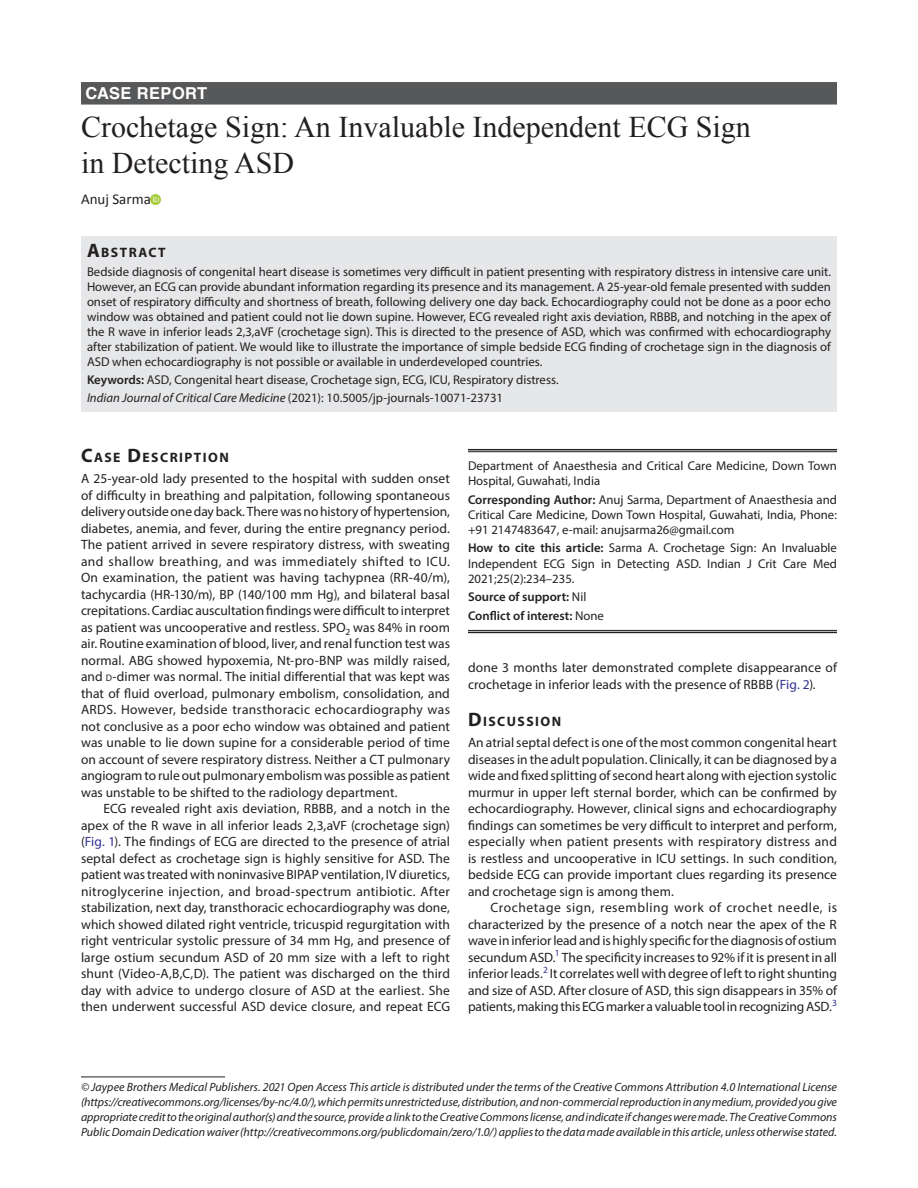
<style>
.page{position:relative;width:918px;height:1188px;background:#fff}
.page>*{position:absolute;margin:0;border:0;box-sizing:border-box;transform-origin:0 0}
.t1{font:30px/36px "Times New Roman";color:#231f20}
.IJCCM-ART{font:700 16.5px "Helvetica LT Std";letter-spacing:.025em;color:#fff}
.AuthorName{font:15px "Calibri";color:#231f20}
.Head-1-first{font:700 13.65px "Myriad Pro";letter-spacing:.105em;color:#231f20}
.Head-1{font:700 13.65px "Myriad Pro";letter-spacing:.105em;color:#231f20}
.AbstractTitle{font:700 13.65px "Myriad Pro";letter-spacing:.105em;color:#231f20}
.Para-NoIndent{font:13.5px/16.5px "Myriad Pro";letter-spacing:.005em;color:#231f20;text-align:justify}
.Para-Indent{font:13.5px/16.5px "Myriad Pro";letter-spacing:.005em;color:#231f20;text-align:justify}
.Keywords{font:12.75px/15px "Myriad Pro";color:#231f20;text-align:justify}
.Corollary-Para{font:12.75px/15.3px "Myriad Pro";color:#231f20;text-align:justify}
.Affiliation-first{font:12.75px/15.3px "Myriad Pro";color:#231f20}
.JT_DOI{font:12.75px "Myriad Pro";color:#231f20}
.Corollary-Para-2{font:600 12.75px "Myriad Pro";color:#231f20}
.FootNote{font:italic 12px/15px "Myriad Pro";color:#231f20;text-align:justify}
.s1{font-size:19.5px}
.s2{font-weight:600}
.s3{font-style:italic}
.s4{font-size:9.45px}
.s5{color:#2e3092}
.s6{font-weight:400}
</style>
<div class="page">
<div style="left:81px;top:82px;width:756px;height:23px;background:#57585a"></div>
<div style="left:81px;top:236px;width:756px;height:26px;background:#e6e7e9"></div>
<div style="left:81px;top:261px;width:756px;height:114px;background:#e6e7e9"></div>
<div style="left:81px;top:369px;width:756px;height:24px;background:#e6e7e9"></div>
<div style="left:81px;top:387px;width:756px;height:24px;background:#e6e7e9"></div>
<svg style="left:151px;top:195px;width:9px;height:9px"></svg>
<hr style="left:81px;top:1077px;width:144px;height:1px;background:#231f20">
<hr style="left:468px;top:449px;width:369px;height:1px;background:#231f20">
<hr style="left:468px;top:451px;width:369px;height:1px;background:#231f20">
<hr style="left:468px;top:630px;width:369px;height:1px;background:#231f20">
<hr style="left:468px;top:632px;width:369px;height:1px;background:#231f20">
<p class="IJCCM-ART" style="left:86px;top:83px;width:123px">CASE REPORT</p>
<p class="t1" style="left:81px;top:108px;width:671px">Crochetage Sign: An Invaluable Independent ECG Sign in Detecting ASD</p>
<p class="AuthorName" style="left:81px;top:190px;width:71px">Anuj Sarma</p>
<p class="AbstractTitle" style="left:87px;top:243px;width:80px"><span class="s1">A</span>BSTRACT</p>
<p class="Keywords" style="left:87px;top:264px;width:746px">Bedside diagnosis of congenital heart disease is sometimes very difficult in patient presenting with respiratory distress in intensive care unit.<br>However, an ECG can provide abundant information regarding its presence and its management. A 25-year-old female presented with sudden onset of respiratory difficulty and shortness of breath, following delivery one day back. Echocardiography could not be done as a poor echo window was obtained and patient could not lie down supine. However, ECG revealed right axis deviation, RBBB, and notching in the apex of the R wave in inferior leads 2,3,aVF (crochetage sign). This is directed to the presence of ASD, which was confirmed with echocardiography after stabilization of patient. We would like to illustrate the importance of simple bedside ECG finding of crochetage sign in the diagnosis of ASD when echocardiography is not possible or available in underdeveloped countries.</p>
<p class="Keywords" style="left:87px;top:372px;width:473px"><span class="s2">Keywords:</span> ASD, Congenital heart disease, Crochetage sign, ECG, ICU, Respiratory distress.</p>
<p class="JT_DOI" style="left:87px;top:390px;width:418px"><span class="s3">Indian Journal of Critical Care Medicine</span> (2021): 10.5005/jp-journals-10071-23731</p>
<p class="Head-1-first" style="left:81px;top:449px;width:149px"><span class="s1">C</span>ASE <span class="s1">D</span>ESCRIPTION</p>
<p class="Para-NoIndent" style="left:81px;top:470px;width:371px">A 25-year-old lady presented to the hospital with sudden onset of difficulty in breathing and palpitation, following spontaneous delivery outside one day back. There was no history of hypertension, diabetes, anemia, and fever, during the entire pregnancy period.<br>The patient arrived in severe respiratory distress, with sweating and shallow breathing, and was immediately shifted to ICU.<br>On examination, the patient was having tachypnea (RR-40/m), tachycardia (HR-130/m), BP (140/100 mm Hg), and bilateral basal crepitations. Cardiac auscultation findings were difficult to interpret as patient was uncooperative and restless. SPO<sub>2</sub> was 84% in room air. Routine examination of blood, liver, and renal function test was normal. ABG showed hypoxemia, Nt-pro-BNP was mildly raised, and <span class="s4">d</span>-dimer was normal. The initial differential that was kept was that of fluid overload, pulmonary embolism, consolidation, and ARDS. However, bedside transthoracic echocardiography was not conclusive as a poor echo window was obtained and patient was unable to lie down supine for a considerable period of time on account of severe respiratory distress. Neither a CT pulmonary angiogram to rule out pulmonary embolism was possible as patient was unstable to be shifted to the radiology department.</p>
<p class="Para-Indent" style="left:81px;top:800px;width:371px;text-indent:22px">ECG revealed right axis deviation, RBBB, and a notch in the apex of the R wave in all inferior leads 2,3,aVF (crochetage sign) (<span class="s5">Fig. 1</span>). The findings of ECG are directed to the presence of atrial septal defect as crochetage sign is highly sensitive for ASD. The patient was treated with noninvasive BIPAP ventilation, IV diuretics, nitroglycerine injection, and broad-spectrum antibiotic. After stabilization, next day, transthoracic echocardiography was done, which showed dilated right ventricle, tricuspid regurgitation with right ventricular systolic pressure of 34 mm Hg, and presence of large ostium secundum ASD of 20 mm size with a left to right shunt (Video-A,B,C,D). The patient was discharged on the third day with advice to undergo closure of ASD at the earliest. She then underwent successful ASD device closure, and repeat ECG</p>
<p class="Affiliation-first" style="left:468px;top:458px;width:370px">Department of Anaesthesia and Critical Care Medicine, Down Town<br>Hospital, Guwahati, India</p>
<p class="Corollary-Para" style="left:468px;top:491px;width:370px"><span class="s2">Corresponding Author:</span> Anuj Sarma, Department of Anaesthesia and Critical Care Medicine, Down Town Hospital, Guwahati, India, Phone: +91 2147483647, e-mail: anujsarma26@gmail.com</p>
<p class="Corollary-Para" style="left:468px;top:540px;width:371px"><span class="s2">How to cite this article:</span> Sarma A. Crochetage Sign: An Invaluable Independent ECG Sign in Detecting ASD. Indian J Crit Care Med 2021;25(2):234–235.</p>
<p class="Corollary-Para-2" style="left:468px;top:589px;width:120px">Source of support: <span class="s6">Nil</span></p>
<p class="Corollary-Para-2" style="left:468px;top:607px;width:137px">Conflict of interest: <span class="s6">None</span></p>
<p class="Para-Indent" style="left:468px;top:659px;width:371px">done 3 months later demonstrated complete disappearance of crochetage in inferior leads with the presence of RBBB (<span class="s5">Fig. 2</span>).</p>
<p class="Head-1" style="left:468px;top:713px;width:95px"><span class="s1">D</span>ISCUSSION</p>
<p class="Para-NoIndent" style="left:468px;top:734px;width:371px">An atrial septal defect is one of the most common congenital heart diseases in the adult population. Clinically, it can be diagnosed by a wide and fixed splitting of second heart along with ejection systolic murmur in upper left sternal border, which can be confirmed by echocardiography. However, clinical signs and echocardiography findings can sometimes be very difficult to interpret and perform, especially when patient presents with respiratory distress and is restless and uncooperative in ICU settings. In such condition, bedside ECG can provide important clues regarding its presence and crochetage sign is among them.</p>
<p class="Para-Indent" style="left:468px;top:899px;width:371px;text-indent:22px">Crochetage sign, resembling work of crochet needle, is characterized by the presence of a notch near the apex of the R wave in inferior lead and is highly specific for the diagnosis of ostium secundum ASD.<sup>1</sup> The specificity increases to 92% if it is present in all inferior leads.<sup>2</sup> It correlates well with degree of left to right shunting and size of ASD. After closure of ASD, this sign disappears in 35% of patients, making this ECG marker a valuable tool in recognizing ASD.<sup>3</sup></p>
<p class="FootNote" style="left:81px;top:1079px;width:758px">© Jaypee Brothers Medical Publishers. 2021 Open Access This article is distributed under the terms of the Creative Commons Attribution 4.0 International License (https://creativecommons.org/licenses/by-nc/4.0/), which permits unrestricted use, distribution, and non-commercial reproduction in any medium, provided you give appropriate credit to the original author(s) and the source, provide a link to the Creative Commons license, and indicate if changes were made. The Creative Commons Public Domain Dedication waiver (http://creativecommons.org/publicdomain/zero/1.0/) applies to the data made available in this article, unless otherwise stated.</p>
</div>
